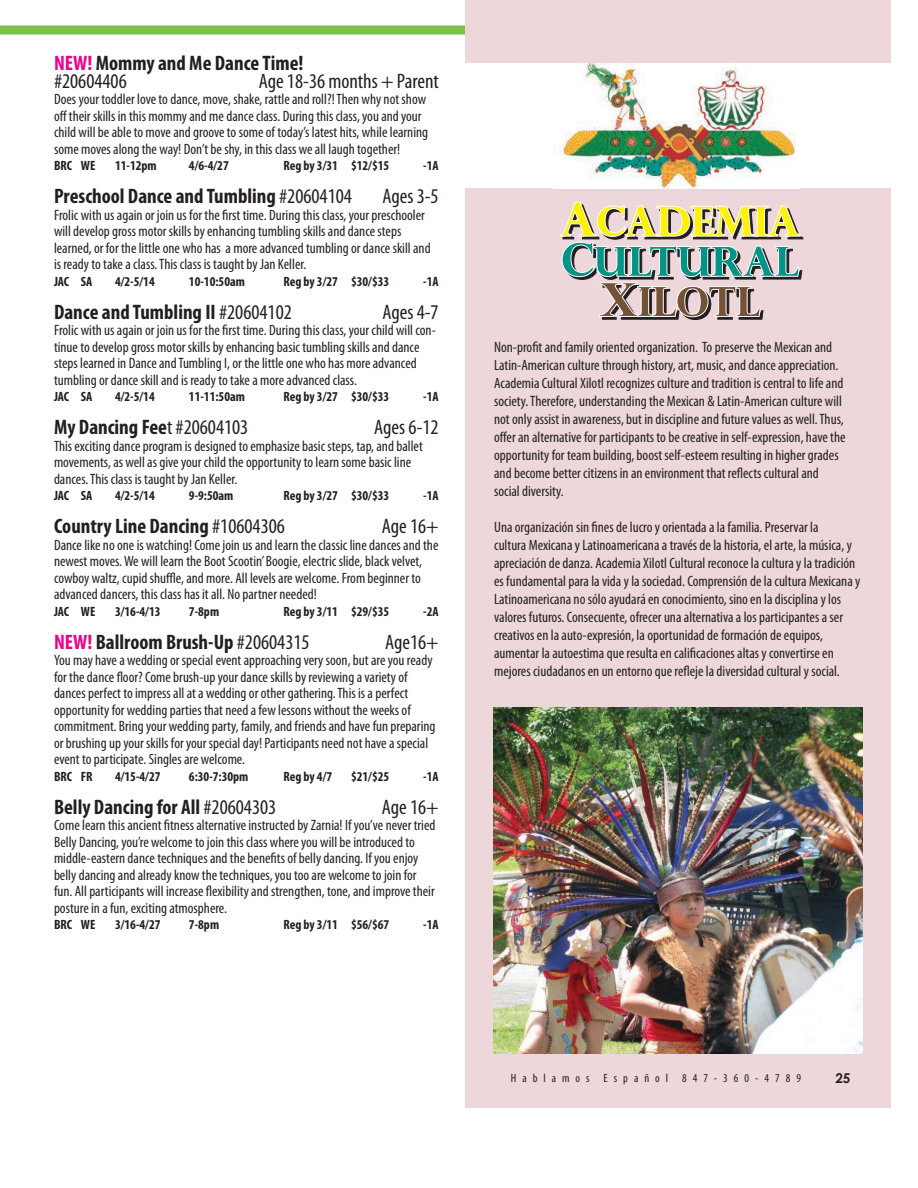
<style>
.page{position:relative;width:918px;height:1188px;background:#fff}
.page>*{position:absolute;margin:0;border:0;box-sizing:border-box;transform-origin:0 0}
.t1{font:700 condensed 21px/18px "Myriad Pro";color:#231f20}
.t2{font:condensed 21px "Myriad Pro";color:#231f20}
.t3{font:condensed 15px/16.5px "Myriad Pro";color:#231f20}
.t4{font:700 condensed 13.5px "Myriad Pro";color:#231f20}
.t5{font:condensed 12px "Myriad Pro";letter-spacing:.5em;color:#231f20}
.s1{color:#ec008c}
.s2{font-weight:400}
</style>
<div class="page">
<div style="left:0;top:26px;width:851px;height:8px;background:#7dc244"></div>
<div style="left:466px;top:0;width:425px;height:1107px;background:#eed7da"></div>
<div style="left:459px;top:64px;width:432px;height:124px;background:#fff"></div>
<img style="left:555px;top:64px;width:241px;height:124px">
<svg style="left:560px;top:202px;width:243px;height:118px"></svg>
<img style="left:494px;top:707px;width:368px;height:346px">
<h1 class="t1" style="left:54px;top:55px;width:251px"><span class="s1">NEW!</span> Mommy and Me Dance Time! <span class="s2">#20604406</span></h1>
<h1 class="t2" style="left:259px;top:73px;width:181px">Age 18-36 months + Parent</h1>
<p class="t3" style="left:54px;top:92px;width:376px">Does your toddler love to dance, move, shake, rattle and roll?! Then why not show off their skills in this mommy and me dance class. During this class, you and your child will be able to move and groove to some of today’s latest hits, while learning some moves along the way! Don’t be shy, in this class we all laugh together!</p>
<p class="t4" style="left:54px;top:160px;width:43px">BRC WE</p>
<p class="t4" style="left:115px;top:160px;width:43px">11-12pm</p>
<p class="t4" style="left:189px;top:160px;width:41px">4/6-4/27</p>
<p class="t4" style="left:283px;top:160px;width:107px">Reg by 3/31 $12/$15</p>
<p class="t4" style="left:423px;top:160px;width:17px">-1A</p>
<h1 class="t1" style="left:54px;top:189px;width:299px">Preschool Dance and Tumbling <span class="s2">#20604104</span></h1>
<h1 class="t2" style="left:382px;top:188px;width:58px">Ages 3-5</h1>
<p class="t3" style="left:54px;top:207px;width:378px">Frolic with us again or join us for the first time. During this class, your preschooler will develop gross motor skills by enhancing tumbling skills and dance steps learned, or for the little one who has a more advanced tumbling or dance skill and is ready to take a class. This class is taught by Jan Keller.</p>
<p class="t4" style="left:54px;top:276px;width:40px">JAC SA</p>
<p class="t4" style="left:115px;top:276px;width:41px">4/2-5/14</p>
<p class="t4" style="left:189px;top:276px;width:58px">10-10:50am</p>
<p class="t4" style="left:283px;top:276px;width:107px">Reg by 3/27 $30/$33</p>
<p class="t4" style="left:423px;top:276px;width:17px">-1A</p>
<h1 class="t1" style="left:54px;top:304px;width:239px">Dance and Tumbling II <span class="s2">#20604102</span></h1>
<h1 class="t2" style="left:382px;top:304px;width:58px">Ages 4-7</h1>
<p class="t3" style="left:54px;top:323px;width:383px">Frolic with us again or join us for the first time. During this class, your child will con&shy;tinue to develop gross motor skills by enhancing basic tumbling skills and dance steps learned in Dance and Tumbling I, or the little one who has more advanced tumbling or dance skill and is ready to take a more advanced class.</p>
<p class="t4" style="left:54px;top:391px;width:40px">JAC SA</p>
<p class="t4" style="left:115px;top:391px;width:41px">4/2-5/14</p>
<p class="t4" style="left:189px;top:391px;width:58px">11-11:50am</p>
<p class="t4" style="left:283px;top:391px;width:107px">Reg by 3/27 $30/$33</p>
<p class="t4" style="left:423px;top:391px;width:17px">-1A</p>
<h1 class="t1" style="left:54px;top:420px;width:196px">My Dancing Fee<span class="s2">t #20604103</span></h1>
<h1 class="t2" style="left:374px;top:419px;width:66px">Ages 6-12</h1>
<p class="t3" style="left:54px;top:438px;width:370px">This exciting dance program is designed to emphasize basic steps, tap, and ballet movements, as well as give your child the opportunity to learn some basic line dances. This class is taught by Jan Keller.</p>
<p class="t4" style="left:54px;top:490px;width:40px">JAC SA</p>
<p class="t4" style="left:115px;top:490px;width:41px">4/2-5/14</p>
<p class="t4" style="left:189px;top:490px;width:46px">9-9:50am</p>
<p class="t4" style="left:283px;top:490px;width:107px">Reg by 3/27 $30/$33</p>
<p class="t4" style="left:423px;top:490px;width:17px">-1A</p>
<h1 class="t1" style="left:54px;top:519px;width:232px">Country Line Dancing <span class="s2">#10604306</span></h1>
<h1 class="t2" style="left:382px;top:518px;width:58px">Age 16+</h1>
<p class="t3" style="left:54px;top:537px;width:386px">Dance like no one is watching! Come join us and learn the classic line dances and the newest moves. We will learn the Boot Scootin’ Boogie, electric slide, black velvet, cowboy waltz, cupid shuffle, and more. All levels are welcome. From beginner to advanced dancers, this class has it all. No partner needed!</p>
<p class="t4" style="left:54px;top:606px;width:43px">JAC WE</p>
<p class="t4" style="left:115px;top:606px;width:47px">3/16-4/13</p>
<p class="t4" style="left:189px;top:606px;width:32px">7-8pm</p>
<p class="t4" style="left:283px;top:606px;width:107px">Reg by 3/11 $29/$35</p>
<p class="t4" style="left:423px;top:606px;width:17px">-2A</p>
<h1 class="t1" style="left:54px;top:634px;width:257px"><span class="s1">NEW!</span> Ballroom Brush-Up <span class="s2">#20604315</span></h1>
<h1 class="t2" style="left:385px;top:634px;width:55px">Age16+</h1>
<p class="t3" style="left:54px;top:653px;width:383px">You may have a wedding or special event approaching very soon, but are you ready for the dance floor? Come brush-up your dance skills by reviewing a variety of dances perfect to impress all at a wedding or other gathering. This is a perfect opportunity for wedding parties that need a few lessons without the weeks of commitment. Bring your wedding party, family, and friends and have fun preparing or brushing up your skills for your special day! Participants need not have a special event to participate. Singles are welcome.</p>
<p class="t4" style="left:54px;top:771px;width:40px">BRC FR</p>
<p class="t4" style="left:115px;top:771px;width:47px">4/15-4/27</p>
<p class="t4" style="left:189px;top:771px;width:61px">6:30-7:30pm</p>
<p class="t4" style="left:283px;top:771px;width:50px">Reg by 4/7</p>
<p class="t4" style="left:351px;top:771px;width:40px">$21/$25</p>
<p class="t4" style="left:423px;top:771px;width:17px">-1A</p>
<h1 class="t1" style="left:54px;top:799px;width:224px">Belly Dancing for All <span class="s2">#20604303</span></h1>
<h1 class="t2" style="left:382px;top:799px;width:58px">Age 16+</h1>
<p class="t3" style="left:54px;top:818px;width:383px">Come learn this ancient fitness alternative instructed by Zarnia! If you’ve never tried Belly Dancing, you’re welcome to join this class where you will be introduced to middle-eastern dance techniques and the benefits of belly dancing. If you enjoy belly dancing and already know the techniques, you too are welcome to join for fun. All participants will increase flexibility and strengthen, tone, and improve their posture in a fun, exciting atmosphere.</p>
<p class="t4" style="left:54px;top:919px;width:43px">BRC WE</p>
<p class="t4" style="left:115px;top:919px;width:47px">3/16-4/27</p>
<p class="t4" style="left:189px;top:919px;width:32px">7-8pm</p>
<p class="t4" style="left:283px;top:919px;width:107px">Reg by 3/11 $56/$67</p>
<p class="t4" style="left:423px;top:919px;width:17px">-1A</p>
<p class="t3" style="left:494px;top:339px;width:353px;line-height:18px">Non-profit and family oriented organization. To preserve the Mexican and Latin-American culture through history, art, music, and dance appreciation.<br>Academia Cultural Xilotl recognizes culture and tradition is central to life and society. Therefore, understanding the Mexican &amp; Latin-American culture will not only assist in awareness, but in discipline and future values as well. Thus, offer an alternative for participants to be creative in self-expression, have the opportunity for team building, boost self-esteem resulting in higher grades and become better citizens in an environment that reflects cultural and social diversity.</p>
<p class="t3" style="left:494px;top:519px;width:368px;line-height:18px">Una organización sin fines de lucro y orientada a la familia. Preservar la<br>cultura Mexicana y Latinoamericana a través de la historia, el arte, la música, y apreciación de danza. Academia Xilotl Cultural reconoce la cultura y la tradición es fundamental para la vida y la sociedad. Comprensión de la cultura Mexicana y Latinoamericana no sólo ayudará en conocimiento, sino en la disciplina y los valores futuros. Consecuente, ofrecer una alternativa a los participantes a ser creativos en la auto-expresión, la oportunidad de formación de equipos, aumentar la autoestima que resulta en calificaciones altas y convertirse en mejores ciudadanos en un entorno que refleje la diversidad cultural y social.</p>
<p class="t5" style="left:511px;top:1074px;width:292px">Hablamos Español 847-360-4789</p>
</div>
